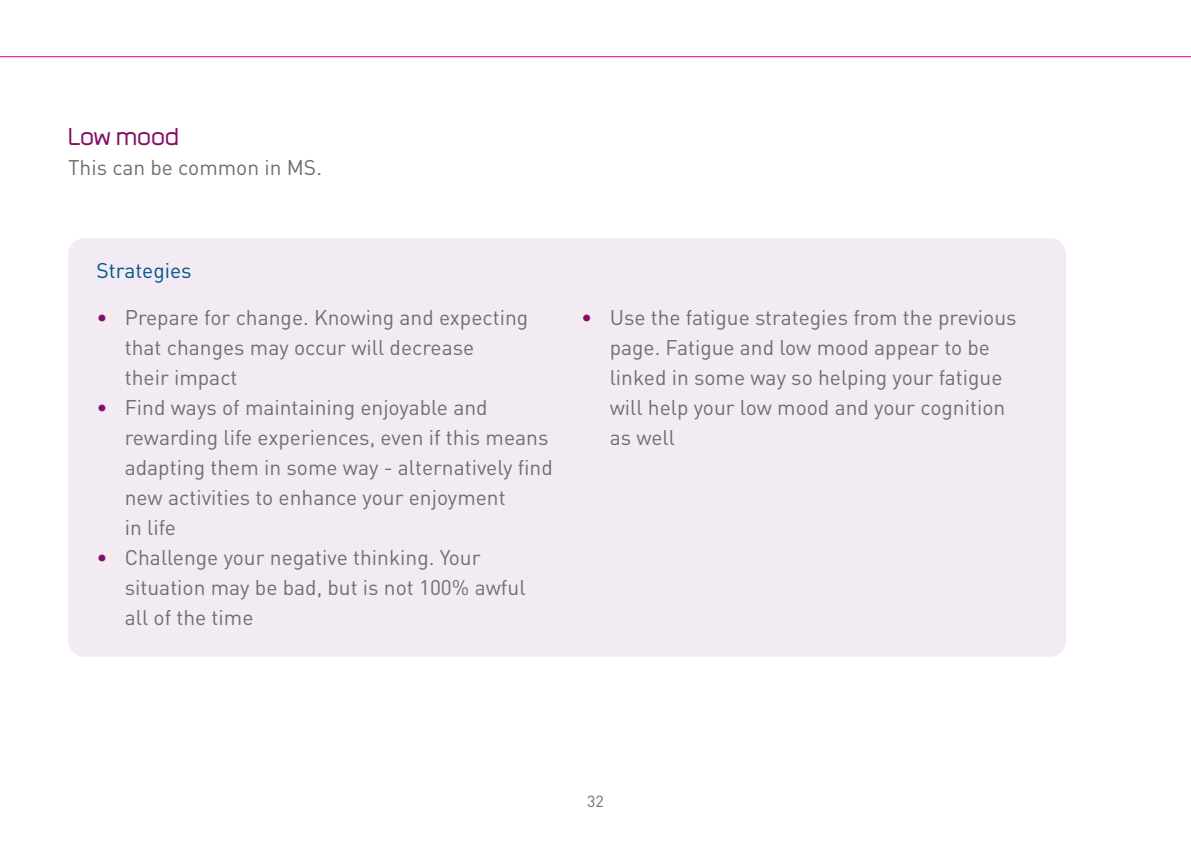
<style>
.page{position:relative;width:1191px;height:842px;background:#fff}
.page>*{position:absolute;margin:0;border:0;box-sizing:border-box;transform-origin:0 0}
.t1{font:24px "Quizma";color:#850f66}
.t2{font:21px/30px "DIN Pro";color:#706f6f}
.t3{font:21px "DIN Pro";color:#005782}
.t4{font:16px "DIN Pro";color:#706f6f}
.s1{color:#850f66}
</style>
<div class="page">
<div style="left:68px;top:238px;width:998px;height:419px;background:#f3ebf4;border-radius:17px"></div>
<hr style="left:0;top:56px;width:1191px;height:1px;background:#e6007e">
<p class="t1" style="left:68px;top:123px;width:112px">Low mood</p>
<p class="t2" style="left:68px;top:152px;width:255px">This can be common in MS.</p>
<p class="t3" style="left:96px;top:256px;width:97px">Strategies</p>
<p class="t2" style="left:125px;top:302px;width:405px;text-indent:-28px"><span class="s1">•</span> Prepare for change. Knowing and expecting that changes may occur will decrease<br>their impact</p>
<p class="t2" style="left:125px;top:392px;width:429px;text-indent:-28px"><span class="s1">•</span> Find ways of maintaining enjoyable and rewarding life experiences, even if this means adapting them in some way - alternatively find new activities to enhance your enjoyment<br>in life</p>
<p class="t2" style="left:125px;top:542px;width:402px;text-indent:-28px"><span class="s1">•</span> Challenge your negative thinking. Your situation may be bad, but is not 100% awful all of the time</p>
<p class="t2" style="left:609px;top:302px;width:408px;text-indent:-28px"><span class="s1">•</span> Use the fatigue strategies from the previous page. Fatigue and low mood appear to be linked in some way so helping your fatigue will help your low mood and your cognition as well</p>
<p class="t4" style="left:587px;top:791px;width:18px">32</p>
</div>
